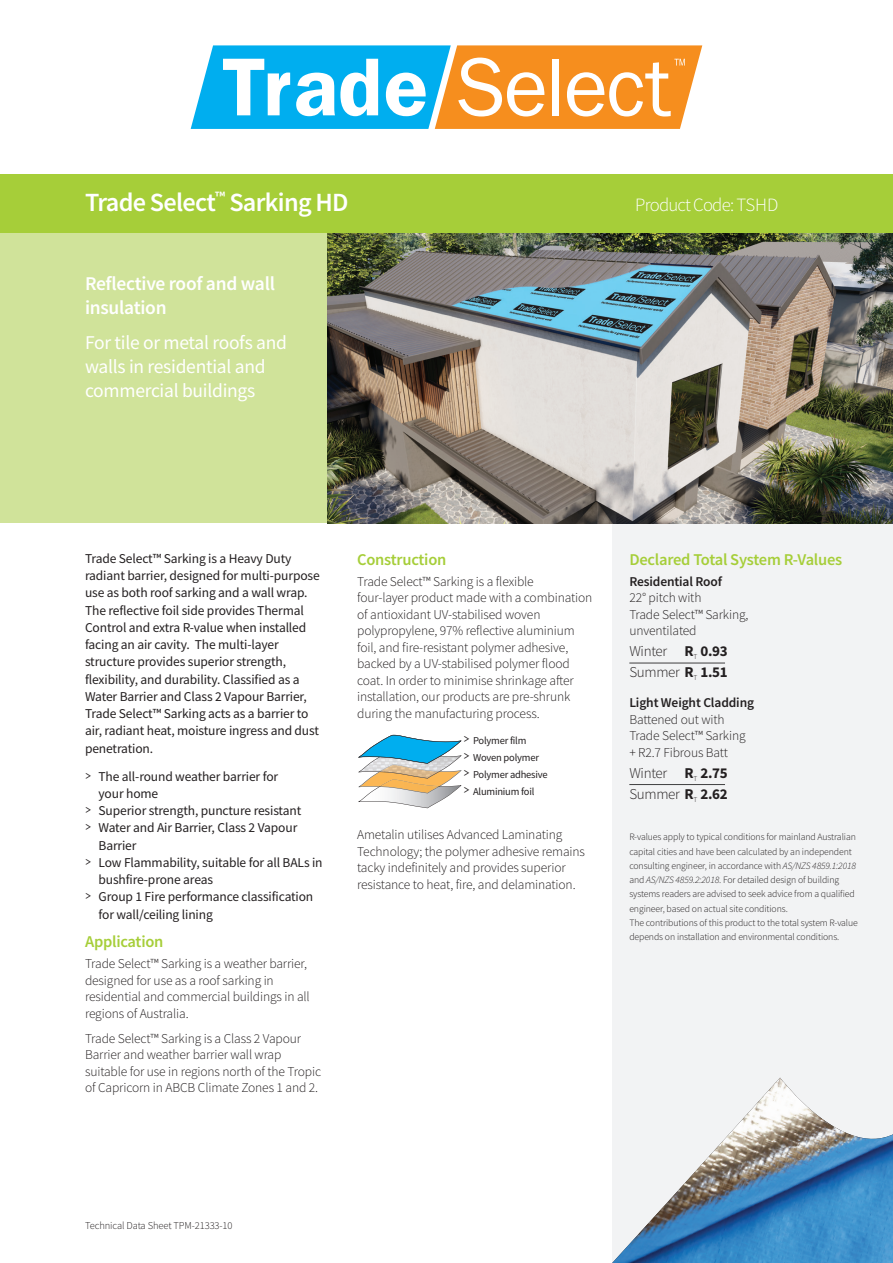
<style>
.page{position:relative;width:893px;height:1263px;background:#fff}
.page>*{position:absolute;margin:0;border:0;box-sizing:border-box;transform-origin:0 0}
.t1{font:600 26.25px "Source Sans Pro";letter-spacing:-.025em;color:#fff}
.t2{font:21.3px "Myriad Pro";color:#231f20}
.t3{font:19.5px/24px "Source Sans Pro";letter-spacing:-.015em;color:#fff}
.t4{font:600 19.5px/24px "Source Sans Pro";letter-spacing:-.015em;color:#fff}
.t5{font:300 18.75px "Source Sans Pro";letter-spacing:-.04em;color:#fff}
.t6{font:600 16.5px "Source Sans Pro";letter-spacing:-.015em;color:#a6ce39}
.t7{font:300 15px/21px "Source Sans Pro";letter-spacing:-.02em;color:#231f20}
.t8{font:300 13.5px/16.5px "Source Sans Pro";letter-spacing:-.01em;color:#231f20}
.t9{font:13.5px/17.2px "Source Sans Pro";letter-spacing:-.01em;color:#231f20}
.t10{font:600 13.5px "Source Sans Pro";letter-spacing:-.01em;color:#231f20}
.t11{font:10.5px/17.2px "Source Sans Pro";letter-spacing:-.02em;color:#231f20}
.t12{font:300 10.5px "Source Sans Pro";letter-spacing:-.01em;color:#231f20}
.t13{font:300 9.75px/14.2px "Source Sans Pro";letter-spacing:-.01em;color:#231f20}
.s1{font-family:"Geosans";font-weight:300;font-size:19.5px}
.s2{font-weight:700}
.s3{font-style:italic}
</style>
<div class="page">
<div style="left:612px;top:523px;width:281px;height:740px;background:#f2f3f4"></div>
<div style="left:0;top:174px;width:893px;height:60px;background:#a6ce39"></div>
<div style="left:0;top:234px;width:327px;height:289px;background:#d0e39a"></div>
<img style="left:327px;top:234px;width:566px;height:289px">
<hr style="left:629px;top:663px;width:96px;height:1px;background:#3e3e3f">
<hr style="left:629px;top:784px;width:96px;height:1px;background:#3e3e3f">
<svg style="left:358px;top:735px;width:104px;height:73px"></svg>
<img style="left:612px;top:1078px;width:281px;height:185px">
<svg style="left:191px;top:45px;width:511px;height:84px"></svg>
<h1 class="t1" style="left:85px;top:185px;width:265px">Trade Select<sup>™</sup> Sarking HD</h1>
<h3 class="t5" style="left:635px;top:193px;width:145px">Product Code: TSHD</h3>
<h3 class="t4" style="left:85px;top:271px;width:191px">Reflective roof and wall insulation</h3>
<h3 class="t3" style="left:85px;top:330px;width:203px">For tile or metal roofs and walls in residential and commercial buildings</h3>
<p class="t9" style="left:85px;top:550px;width:236px">Trade Select™ Sarking is a Heavy Duty radiant barrier, designed for multi-purpose use as both roof sarking and a wall wrap.<br>The reflective foil side provides Thermal Control and extra R-value when installed facing an air cavity. The multi-layer structure provides superior strength, flexibility, and durability. Classified as a Water Barrier and Class 2 Vapour Barrier, Trade Select™ Sarking acts as a barrier to air, radiant heat, moisture ingress and dust penetration.</p>
<p class="t9" style="left:85px;top:767px;width:195px"><span class="s1">&gt;</span> The all-round weather barrier for</p>
<p class="t9" style="left:99px;top:785px;width:61px">your home</p>
<p class="t9" style="left:85px;top:802px;width:218px"><span class="s1">&gt;</span> Superior strength, puncture resistant</p>
<p class="t9" style="left:85px;top:819px;width:214px"><span class="s1">&gt;</span> Water and Air Barrier, Class 2 Vapour</p>
<p class="t9" style="left:99px;top:836px;width:40px">Barrier</p>
<p class="t9" style="left:85px;top:854px;width:239px"><span class="s1">&gt;</span> Low Flammability, suitable for all BALs in</p>
<p class="t9" style="left:99px;top:871px;width:116px">bushfire-prone areas</p>
<p class="t9" style="left:85px;top:888px;width:230px"><span class="s1">&gt;</span> Group 1 Fire performance classification</p>
<p class="t9" style="left:99px;top:905px;width:116px">for wall/ceiling lining</p>
<p class="t6" style="left:85px;top:931px;width:80px">Application</p>
<p class="t8" style="left:85px;top:955px;width:226px">Trade Select™ Sarking is a weather barrier, designed for use as a roof sarking in residential and commercial buildings in all regions of Australia.</p>
<p class="t8" style="left:85px;top:1030px;width:237px">Trade Select™ Sarking is a Class 2 Vapour Barrier and weather barrier wall wrap suitable for use in regions north of the Tropic of Capricorn in ABCB Climate Zones 1 and 2.</p>
<h2 class="t2" style="left:214px;top:663px;width:108px">SILVERSARK</h2>
<p class="t6" style="left:357px;top:549px;width:91px">Construction</p>
<p class="t8" style="left:357px;top:573px;width:237px">Trade Select™ Sarking is a flexible<br>four-layer product made with a combination of antioxidant UV-stabilised woven polypropylene, 97% reflective aluminium foil, and fire-resistant polymer adhesive, backed by a UV-stabilised polymer flood coat. In order to minimise shrinkage after installation, our products are pre-shrunk during the manufacturing process.</p>
<p class="t11" style="left:463px;top:731px;width:86px"><span class="s1">&gt;</span> Polymer film<br><span class="s1">&gt;</span> Woven polymer <span class="s1">&gt;</span> Polymer adhesive <span class="s1">&gt;</span> Aluminium foil</p>
<p class="t8" style="left:357px;top:826px;width:229px">Ametalin utilises Advanced Laminating Technology; the polymer adhesive remains tacky indefinitely and provides superior resistance to heat, fire, and delamination.</p>
<p class="t6" style="left:629px;top:549px;width:214px">Declared Total System R-Values</p>
<p class="t10" style="left:629px;top:573px;width:94px">Residential Roof</p>
<p class="t8" style="left:629px;top:590px;width:121px">22° pitch with<br>Trade Select™ Sarking, unventilated</p>
<p class="t7" style="left:629px;top:641px;width:100px">Winter <span class="s2">R</span><sub>T</sub> <span class="s2">0.93<br></span>Summer <span class="s2">R</span><sub>T</sub> <span class="s2">1.51</span></p>
<p class="t10" style="left:629px;top:694px;width:126px">Light Weight Cladding</p>
<p class="t8" style="left:629px;top:711px;width:118px">Battened out with<br>Trade Select™ Sarking + R2.7 Fibrous Batt</p>
<p class="t7" style="left:629px;top:762px;width:100px">Winter <span class="s2">R</span><sub>T</sub> <span class="s2">2.75<br></span>Summer <span class="s2">R</span><sub>T</sub> <span class="s2">2.62</span></p>
<p class="t13" style="left:629px;top:830px;width:230px">R-values apply to typical conditions for mainland Australian capital cities and have been calculated by an independent consulting engineer, in accordance with <span class="s3">AS/NZS 4859.1:2018 </span>and <span class="s3">AS/NZS 4859.2:2018</span>. For detailed design of building systems readers are advised to seek advice from a qualified engineer, based on actual site conditions.<br>The contributions of this product to the total system R-value depends on installation and environmental conditions.</p>
<p class="t12" style="left:85px;top:1219px;width:149px">Technical Data Sheet TPM-21333-10</p>
</div>
